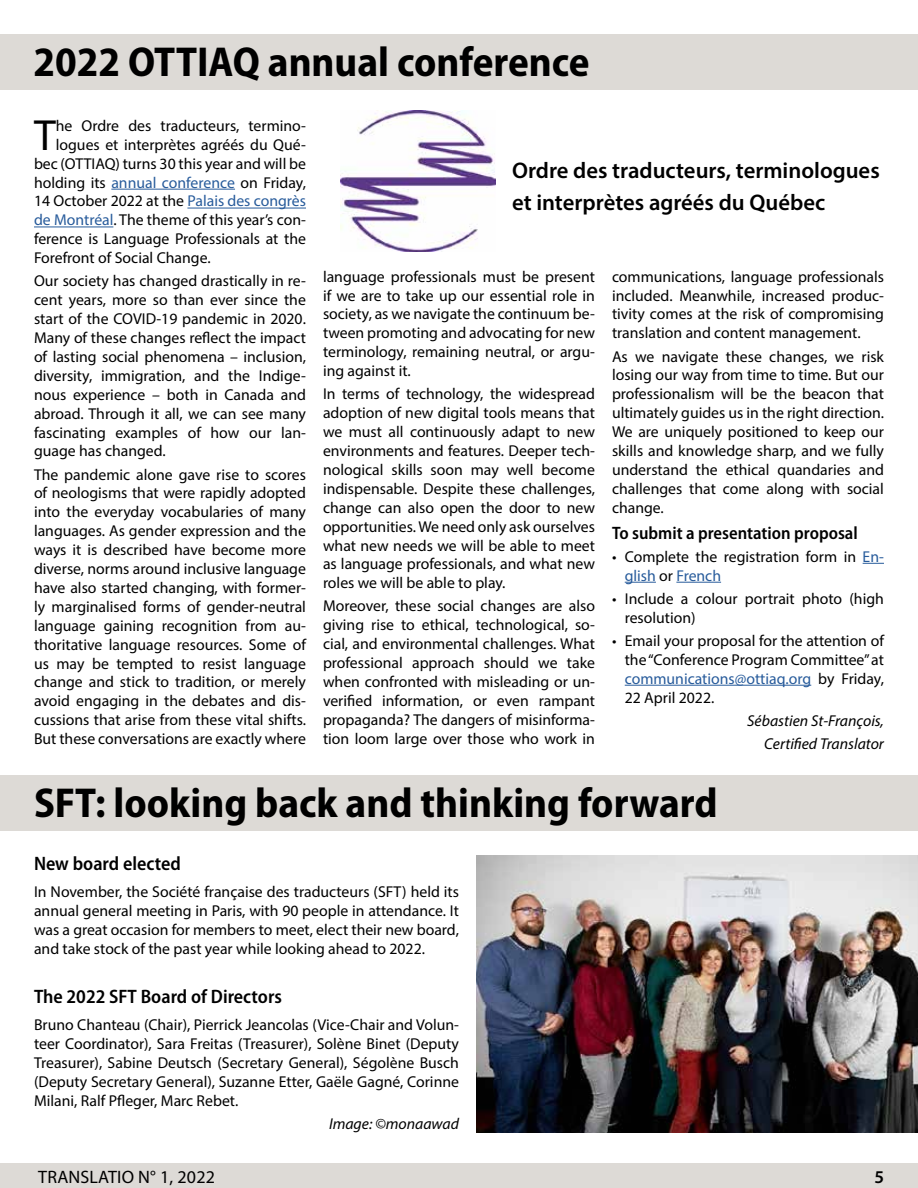
<style>
.page{position:relative;width:918px;height:1188px;background:#fff}
.page>*{position:absolute;margin:0;border:0;box-sizing:border-box;transform-origin:0 0}
.t1{font:43.8px "Myriad Pro";color:#000}
.t2{font:700 semi-condensed 42px "Myriad Pro";color:#000}
.t3{font:600 22.65px/32.1px "Myriad Pro";color:#000}
.t4{font:600 semi-condensed 19.5px "Myriad Pro";color:#000}
.t5{font:600 semi-condensed 18px "Myriad Pro";color:#000}
.t6{font:18px "Myriad Pro";letter-spacing:.01em;color:#000}
.t7{font:600 18px "Myriad Pro";color:#000}
.t8{font:15.75px/18.9px "Myriad Pro";color:#000;text-align:justify}
.t9{font:italic 15.75px/23.1px "Myriad Pro";color:#000;text-align:right}
.s1{color:#275b9b}
</style>
<div class="page">
<div style="left:0;top:34px;width:918px;height:55px;background:#dddad6"></div>
<hr style="left:111px;top:189px;width:124px;height:1px;background:#275b9b">
<hr style="left:187px;top:208px;width:119px;height:1px;background:#275b9b">
<hr style="left:34px;top:227px;width:79px;height:1px;background:#275b9b">
<svg style="left:863px;top:563px;width:21px;height:1px"></svg>
<hr style="left:625px;top:582px;width:31px;height:1px;background:#275b9b">
<hr style="left:676px;top:582px;width:45px;height:1px;background:#275b9b">
<hr style="left:625px;top:685px;width:186px;height:1px;background:#275b9b">
<div style="left:0;top:775px;width:918px;height:55px;background:#dddad6"></div>
<img style="left:477px;top:855px;width:441px;height:278px">
<img style="left:340px;top:111px;width:156px;height:140px">
<div style="left:0;top:1164px;width:918px;height:24px;background:#dddad6"></div>
<h2 class="t2" style="left:33px;top:35px;width:558px">2022 OTTIAQ annual conference</h2>
<h1 class="t1" style="left:34px;top:108px;width:23px">T</h1>
<p class="t8" style="left:56px;top:116px;width:252px">he Ordre des traducteurs, termino-</p>
<p class="t8" style="left:56px;top:135px;width:252px">logues et interprètes agréés du Qué-</p>
<p class="t8" style="left:34px;top:154px;width:274px">bec (OTTIAQ) turns 30 this year and will be</p>
<p class="t8" style="left:34px;top:173px;width:273px">holding its <span class="s1">annual conference</span> on Friday,</p>
<p class="t8" style="left:34px;top:191px;width:274px">14 October 2022 at the <span class="s1">Palais des congrès</span></p>
<p class="t8" style="left:34px;top:210px;width:274px"><span class="s1">de Montréal</span>. The theme of this year’s con-</p>
<p class="t8" style="left:34px;top:229px;width:273px">ference is Language Professionals at the</p>
<p class="t8" style="left:34px;top:248px;width:178px">Forefront of Social Change.</p>
<p class="t8" style="left:34px;top:271px;width:274px">Our society has changed drastically in re&shy;cent years, more so than ever since the start of the COVID-19 pandemic in 2020.<br>Many of these changes reflect the impact of lasting social phenomena – inclusion, diversity, immigration, and the Indige&shy;nous experience – both in Canada and abroad. Through it all, we can see many fascinating examples of how our lan&shy;guage has changed.</p>
<p class="t8" style="left:34px;top:465px;width:274px">The pandemic alone gave rise to scores of neologisms that were rapidly adopted into the everyday vocabularies of many languages. As gender expression and the ways it is described have become more diverse, norms around inclusive language have also started changing, with former&shy;ly marginalised forms of gender-neutral language gaining recognition from au&shy;thoritative language resources. Some of us may be tempted to resist language change and stick to tradition, or merely avoid engaging in the debates and dis&shy;cussions that arise from these vital shifts.<br>But these conversations are exactly where</p>
<h3 class="t3" style="left:512px;top:154px;width:369px">Ordre des traducteurs, terminologues et interprètes agréés du Québec</h3>
<p class="t8" style="left:612px;top:267px;width:273px">communications, language professionals included. Meanwhile, increased produc&shy;tivity comes at the risk of compromising translation and content management.</p>
<p class="t8" style="left:612px;top:347px;width:274px">As we navigate these changes, we risk losing our way from time to time. But our professionalism will be the beacon that ultimately guides us in the right direction.<br>We are uniquely positioned to keep our skills and knowledge sharp, and we fully understand the ethical quandaries and challenges that come along with social change.</p>
<p class="t5" style="left:612px;top:521px;width:247px">To submit a presentation proposal</p>
<p class="t8" style="left:625px;top:547px;width:261px;text-indent:-13px">• Complete the registration form in <span class="s1">En&shy;glish</span> or <span class="s1">French</span></p>
<p class="t8" style="left:625px;top:589px;width:261px;text-indent:-13px">• Include a colour portrait photo (high resolution)</p>
<p class="t8" style="left:625px;top:631px;width:261px;text-indent:-13px">• Email your proposal for the attention of the “Conference Program Committee” at <span class="s1">communications@ottiaq.org</span> by Friday, 22 April 2022.</p>
<p class="t9" style="left:747px;top:709px;width:138px">Sébastien St-François,<br>Certified Translator</p>
<h2 class="t2" style="left:34px;top:776px;width:685px">SFT: looking back and thinking forward</h2>
<p class="t4" style="left:34px;top:851px;width:148px">New board elected</p>
<p class="t8" style="left:34px;top:882px;width:427px">In November, the Société française des traducteurs (SFT) held its annual general meeting in Paris, with 90 people in attendance. It was a great occasion for members to meet, elect their new board, and take stock of the past year while looking ahead to 2022.</p>
<p class="t4" style="left:34px;top:984px;width:249px">The 2022 SFT Board of Directors</p>
<p class="t8" style="left:34px;top:1015px;width:427px">Bruno Chanteau (Chair), Pierrick Jeancolas (Vice-Chair and Volun&shy;teer Coordinator), Sara Freitas (Treasurer), Solène Binet (Deputy Treasurer), Sabine Deutsch (Secretary General), Ségolène Busch (Deputy Secretary General), Suzanne Etter, Gaële Gagné, Corinne Milani, Ralf Pfleger, Marc Rebet.</p>
<p class="t9" style="left:329px;top:1112px;width:131px">Image: ©monaawad</p>
<p class="t8" style="left:323px;top:267px;width:273px">language professionals must be present if we are to take up our essential role in society, as we navigate the continuum be&shy;tween promoting and advocating for new terminology, remaining neutral, or argu&shy;ing against it.</p>
<p class="t8" style="left:323px;top:384px;width:274px">In terms of technology, the widespread adoption of new digital tools means that we must all continuously adapt to new environments and features. Deeper tech&shy;nological skills soon may well become indispensable. Despite these challenges, change can also open the door to new opportunities. We need only ask ourselves what new needs we will be able to meet as language professionals, and what new roles we will be able to play.</p>
<p class="t8" style="left:323px;top:597px;width:274px">Moreover, these social changes are also giving rise to ethical, technological, so&shy;cial, and environmental challenges. What professional approach should we take when confronted with misleading or un&shy;verified information, or even rampant propaganda? The dangers of misinforma&shy;tion loom large over those who work in</p>
<p class="t6" style="left:38px;top:1165px;width:178px">TRANSLATIO N° 1, 2022</p>
<p class="t7" style="left:874px;top:1165px;width:11px">5</p>
</div>
